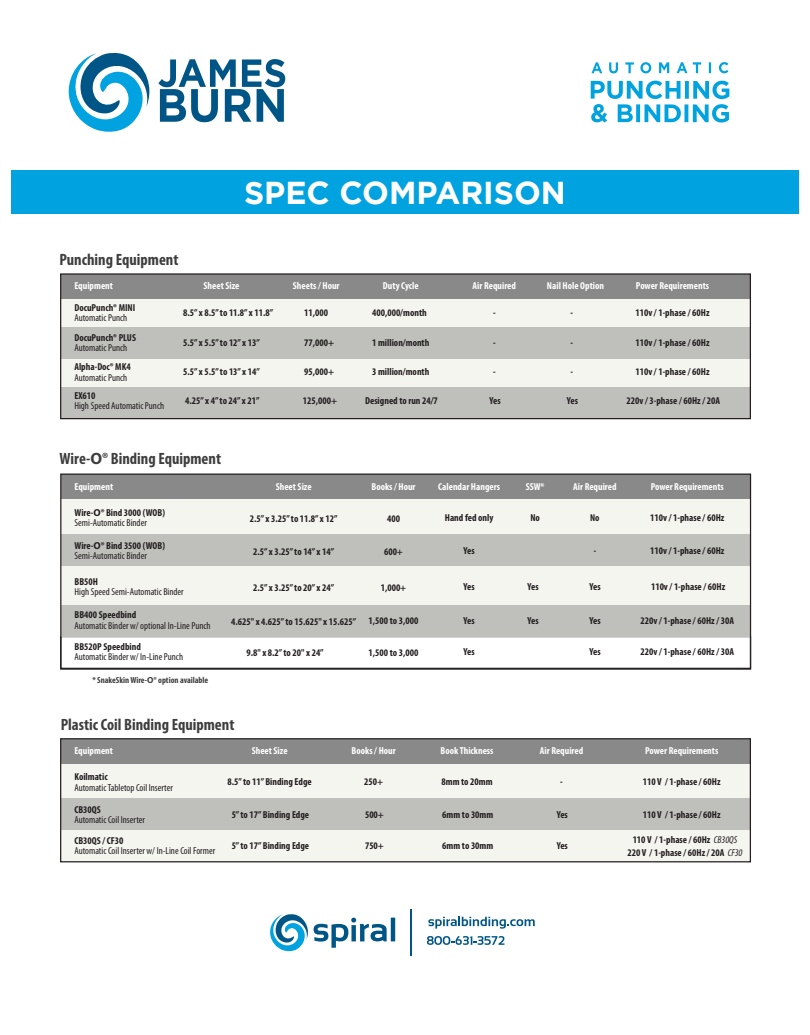
<style>
.page{position:relative;width:810px;height:1035px;background:#fff}
.page>*{position:absolute;margin:0;border:0;box-sizing:border-box;transform-origin:0 0}
.t1{font:700 31.62px "Gotham";color:#fff}
.t2{font:700 condensed 16.38px "Myriad Pro";color:#3e3e3f}
.t3{font:700 condensed 10.12px/12.8px "Myriad Pro";color:#231f20;text-align:center}
.t4{font:condensed 10.12px/10.1px "Myriad Pro";color:#231f20}
.t5{font:700 condensed 10.12px "Myriad Pro";color:#fff}
.t6{font:700 condensed 10px "Myriad Pro";color:#231f20}
.t7{font:700 condensed 8.88px "Myriad Pro";color:#3e3e3f}
.s1{font-stretch:normal}
.s2{font-weight:700}
.s3{font-weight:700;font-stretch:normal}
.s4{font-weight:400;font-style:italic}
</style>
<div class="page">
<div style="left:11px;top:170px;width:788px;height:43px;background:#00a2df"></div>
<svg style="left:685px;top:81px;width:4px;height:18px"></svg>
<svg style="left:591px;top:81px;width:90px;height:41px"></svg>
<svg style="left:684px;top:104px;width:4px;height:18px"></svg>
<svg style="left:693px;top:81px;width:36px;height:42px"></svg>
<svg style="left:592px;top:62px;width:10px;height:11px"></svg>
<svg style="left:609px;top:62px;width:9px;height:11px"></svg>
<svg style="left:625px;top:62px;width:9px;height:11px"></svg>
<svg style="left:640px;top:62px;width:11px;height:11px"></svg>
<svg style="left:659px;top:62px;width:10px;height:11px"></svg>
<svg style="left:677px;top:62px;width:10px;height:11px"></svg>
<svg style="left:693px;top:62px;width:8px;height:11px"></svg>
<svg style="left:709px;top:62px;width:2px;height:11px"></svg>
<svg style="left:719px;top:62px;width:9px;height:11px"></svg>
<div style="left:61px;top:474px;width:690px;height:163px;background:#f5f5f0"></div>
<div style="left:61px;top:534px;width:690px;height:32px;background:#bfbfbc"></div>
<div style="left:61px;top:474px;width:690px;height:25px;background:#898989"></div>
<div style="left:61px;top:605px;width:690px;height:32px;background:#bfbfbc"></div>
<div style="left:60px;top:474px;width:691px;height:196px;border:1px solid #231f20"></div>
<div style="left:61px;top:274px;width:689px;height:145px;background:#f5f5f0"></div>
<div style="left:61px;top:327px;width:689px;height:32px;background:#bfbfbc"></div>
<div style="left:61px;top:387px;width:689px;height:32px;background:#bfbfbc"></div>
<div style="left:61px;top:274px;width:689px;height:25px;background:#898989"></div>
<div style="left:60px;top:273px;width:691px;height:146px;border:1px solid #231f20"></div>
<div style="left:61px;top:739px;width:689px;height:123px;background:#f5f5f0"></div>
<div style="left:61px;top:739px;width:689px;height:24px;background:#898989"></div>
<div style="left:61px;top:799px;width:689px;height:31px;background:#bfbfbc"></div>
<div style="left:60px;top:738px;width:691px;height:124px;border:1px solid #231f20"></div>
<svg style="left:158px;top:59px;width:127px;height:63px"></svg>
<svg style="left:69px;top:53px;width:80px;height:79px"></svg>
<svg style="left:270px;top:914px;width:38px;height:37px"></svg>
<svg style="left:314px;top:918px;width:81px;height:30px"></svg>
<hr style="left:410px;top:909px;width:2px;height:47px;background:#005587">
<svg style="left:427px;top:936px;width:77px;height:9px"></svg>
<svg style="left:428px;top:917px;width:107px;height:12px"></svg>
<h2 class="t2" style="left:59px;top:249px;width:121px">Punching Equipment</h2>
<h1 class="t1" style="left:244px;top:174px;width:323px">SPEC COMPARISON</h1>
<p class="t5" style="left:74px;top:279px;width:40px">Equipment</p>
<p class="t5" style="left:204px;top:279px;width:37px">Sheet Size</p>
<p class="t5" style="left:293px;top:279px;width:48px">Sheets / Hour</p>
<p class="t5" style="left:383px;top:279px;width:37px">Duty Cycle</p>
<p class="t5" style="left:473px;top:279px;width:45px">Air Required</p>
<p class="t5" style="left:547px;top:279px;width:59px">Nail Hole Option</p>
<p class="t5" style="left:636px;top:279px;width:75px">Power Requirements</p>
<p class="t3" style="left:74px;top:301px;width:62px">DocuPunch® MINI</p>
<p class="t4" style="left:74px;top:313px;width:54px">Automatic Punch</p>
<p class="t3" style="left:183px;top:306px;width:91px">8.5” x 8.5” to 11.8” x 11.8”</p>
<p class="t3" style="left:304px;top:306px;width:25px">11,000</p>
<p class="t3" style="left:493px;top:306px;width:4px">-</p>
<p class="t3" style="left:635px;top:306px;width:76px">110v / 1-phase / 60Hz</p>
<p class="t3" style="left:372px;top:306px;width:56px">400,000/month</p>
<p class="t3" style="left:570px;top:306px;width:4px">-</p>
<p class="t3" style="left:74px;top:331px;width:63px">DocuPunch® PLUS</p>
<p class="t4" style="left:74px;top:342px;width:54px">Automatic Punch</p>
<p class="t3" style="left:183px;top:336px;width:78px">5.5” x 5.5” to 12” x 13”</p>
<p class="t3" style="left:304px;top:336px;width:31px">77,000+</p>
<p class="t3" style="left:372px;top:336px;width:59px">1 million/month</p>
<p class="t3" style="left:493px;top:336px;width:4px">-</p>
<p class="t3" style="left:635px;top:336px;width:76px">110v / 1-phase / 60Hz</p>
<p class="t3" style="left:570px;top:336px;width:4px">-</p>
<p class="t3" style="left:74px;top:360px;width:58px">Alpha-Doc® MK4</p>
<p class="t4" style="left:74px;top:372px;width:54px">Automatic Punch</p>
<p class="t3" style="left:74px;top:389px;width:23px">EX610</p>
<p class="t4" style="left:74px;top:401px;width:91px">High Speed Automatic Punch</p>
<p class="t3" style="left:183px;top:366px;width:78px">5.5” x 5.5” to 13” x 14”</p>
<p class="t3" style="left:304px;top:366px;width:31px">95,000+</p>
<p class="t3" style="left:372px;top:366px;width:59px">3 million/month</p>
<p class="t3" style="left:493px;top:366px;width:4px">-</p>
<p class="t3" style="left:635px;top:366px;width:76px">110v / 1-phase / 60Hz</p>
<p class="t3" style="left:570px;top:366px;width:4px">-</p>
<p class="t3" style="left:567px;top:394px;width:13px">Yes</p>
<p class="t3" style="left:185px;top:394px;width:76px">4.25” x 4” to 24” x 21”</p>
<p class="t3" style="left:303px;top:394px;width:36px">125,000+</p>
<p class="t3" style="left:365px;top:394px;width:74px">Designed to run 24/7</p>
<p class="t3" style="left:490px;top:394px;width:13px">Yes</p>
<p class="t3" style="left:627px;top:394px;width:95px">220v / 3-phase / 60Hz / 20A</p>
<h2 class="t2" style="left:60px;top:449px;width:163px">Wire-<span class="s1">O</span>® Binding Equipment</h2>
<p class="t5" style="left:75px;top:480px;width:40px">Equipment</p>
<p class="t5" style="left:276px;top:480px;width:37px">Sheet Size</p>
<p class="t5" style="left:371px;top:480px;width:46px">Books / Hour</p>
<p class="t5" style="left:573px;top:480px;width:45px">Air Required</p>
<p class="t5" style="left:651px;top:480px;width:75px">Power Requirements</p>
<p class="t4" style="left:75px;top:508px;width:92px"><span class="s2">Wire-</span><span class="s3">O</span><span class="s2">® Bind 3000 (WOB)<br></span>Semi-Automatic Binder</p>
<p class="t3" style="left:250px;top:512px;width:89px">2.5” x 3.25” to 11.8” x 12”</p>
<p class="t3" style="left:387px;top:512px;width:14px">400</p>
<p class="t3" style="left:445px;top:511px;width:50px">Hand fed only</p>
<p class="t3" style="left:530px;top:511px;width:11px">No</p>
<p class="t6" style="left:590px;top:512px;width:11px">No</p>
<p class="t3" style="left:650px;top:511px;width:76px">110v / 1-phase / 60Hz</p>
<p class="t5" style="left:438px;top:480px;width:63px">Calendar Hangers</p>
<p class="t5" style="left:526px;top:480px;width:20px">SSW*</p>
<p class="t4" style="left:75px;top:540px;width:92px"><span class="s2">Wire-</span><span class="s3">O</span><span class="s2">® Bind 3500 (WOB)<br></span>Semi-Automatic Binder</p>
<p class="t3" style="left:253px;top:545px;width:82px">2.5” x 3.25” to 14” x 14”</p>
<p class="t3" style="left:384px;top:545px;width:20px">600+</p>
<p class="t3" style="left:464px;top:544px;width:13px">Yes</p>
<p class="t3" style="left:594px;top:544px;width:4px">-</p>
<p class="t3" style="left:650px;top:544px;width:76px">110v / 1-phase / 60Hz</p>
<p class="t3" style="left:75px;top:575px;width:25px">BB50H</p>
<p class="t4" style="left:75px;top:587px;width:111px">High Speed Semi-Automatic Binder</p>
<p class="t3" style="left:75px;top:609px;width:63px">BB400 Speedbind</p>
<p class="t4" style="left:75px;top:620px;width:138px">Automatic Binder w/ optional In-Line Punch</p>
<p class="t3" style="left:253px;top:581px;width:82px">2.5” x 3.25” to 20” x 24”</p>
<p class="t3" style="left:381px;top:581px;width:27px">1,000+</p>
<p class="t3" style="left:464px;top:580px;width:13px">Yes</p>
<p class="t3" style="left:589px;top:580px;width:13px">Yes</p>
<p class="t3" style="left:651px;top:580px;width:76px">110v / 1-phase / 60Hz</p>
<p class="t3" style="left:528px;top:580px;width:13px">Yes</p>
<p class="t3" style="left:528px;top:614px;width:13px">Yes</p>
<p class="t3" style="left:231px;top:615px;width:189px">4.625" x 4.625” to 15.625" x 15.625” 1,500 to 3,000</p>
<p class="t3" style="left:464px;top:614px;width:13px">Yes</p>
<p class="t3" style="left:589px;top:614px;width:13px">Yes</p>
<p class="t3" style="left:641px;top:614px;width:95px">220v / 1-phase / 60Hz / 30A</p>
<p class="t3" style="left:75px;top:640px;width:68px">BB520P Speedbind</p>
<p class="t4" style="left:75px;top:652px;width:110px">Automatic Binder w/ In-Line Punch</p>
<p class="t7" style="left:92px;top:674px;width:117px">* SnakeSkin Wire-<span class="s1">O</span>® option available</p>
<p class="t3" style="left:246px;top:646px;width:79px">9.8" x 8.2” to 20" x 24”</p>
<p class="t3" style="left:369px;top:646px;width:51px">1,500 to 3,000</p>
<p class="t3" style="left:464px;top:645px;width:13px">Yes</p>
<p class="t3" style="left:589px;top:645px;width:13px">Yes</p>
<p class="t3" style="left:641px;top:645px;width:95px">220v / 1-phase / 60Hz / 30A</p>
<h2 class="t2" style="left:61px;top:714px;width:175px">Plastic Coil Binding Equipment</h2>
<p class="t5" style="left:74px;top:744px;width:40px">Equipment</p>
<p class="t5" style="left:252px;top:744px;width:37px">Sheet Size</p>
<p class="t5" style="left:352px;top:744px;width:46px">Books / Hour</p>
<p class="t5" style="left:441px;top:744px;width:54px">Book Thickness</p>
<p class="t5" style="left:540px;top:744px;width:45px">Air Required</p>
<p class="t5" style="left:645px;top:744px;width:75px">Power Requirements</p>
<p class="t3" style="left:74px;top:770px;width:35px">Koilmatic</p>
<p class="t4" style="left:74px;top:782px;width:100px">Automatic Tabletop Coil Inserter</p>
<p class="t3" style="left:228px;top:776px;width:86px">8.5” to 11” Binding Edge</p>
<p class="t3" style="left:364px;top:776px;width:20px">250+</p>
<p class="t3" style="left:442px;top:776px;width:53px">8mm to 20mm</p>
<p class="t3" style="left:643px;top:776px;width:79px">110 V / 1-phase / 60Hz</p>
<p class="t3" style="left:643px;top:808px;width:79px">110 V / 1-phase / 60Hz</p>
<p class="t3" style="left:560px;top:776px;width:4px">-</p>
<p class="t3" style="left:74px;top:803px;width:28px">CB30QS</p>
<p class="t4" style="left:74px;top:814px;width:72px">Automatic Coil Inserter</p>
<p class="t3" style="left:232px;top:808px;width:79px">5” to 17” Binding Edge</p>
<p class="t3" style="left:365px;top:808px;width:20px">500+</p>
<p class="t3" style="left:442px;top:808px;width:53px">6mm to 30mm</p>
<p class="t3" style="left:557px;top:808px;width:13px">Yes</p>
<p class="t3" style="left:74px;top:834px;width:50px">CB30QS / CF30</p>
<p class="t4" style="left:74px;top:846px;width:142px">Automatic Coil Inserter w/ In-Line Coil Former</p>
<p class="t3" style="left:232px;top:839px;width:79px">5” to 17” Binding Edge</p>
<p class="t3" style="left:365px;top:839px;width:20px">750+</p>
<p class="t3" style="left:442px;top:839px;width:53px">6mm to 30mm</p>
<p class="t3" style="left:557px;top:839px;width:13px">Yes</p>
<p class="t3" style="left:627px;top:833px;width:117px">110 V / 1-phase / 60Hz <span class="s4">CB30QS<br></span>220 V / 1-phase / 60Hz / 20A <span class="s4">CF30</span></p>
</div>
